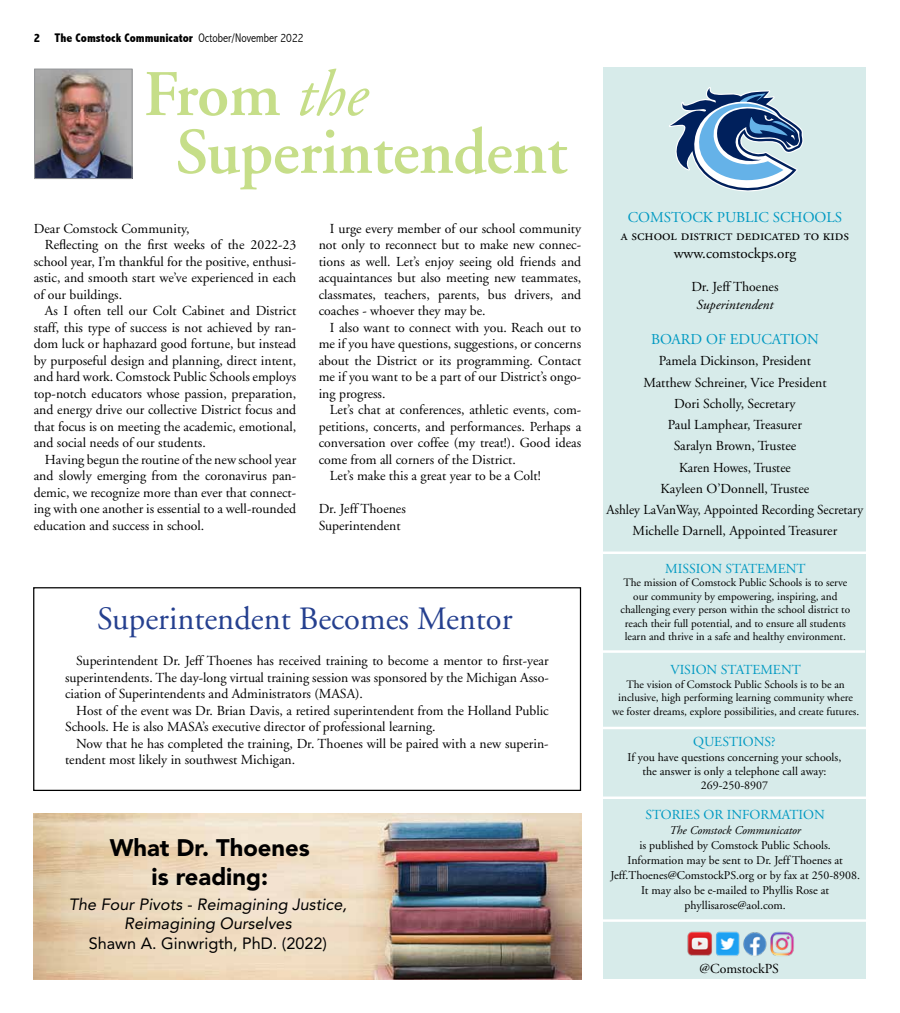
<style>
.page{position:relative;width:900px;height:1013px;background:#fff}
.page>*{position:absolute;margin:0;border:0;box-sizing:border-box;transform-origin:0 0}
.t1{font:600 64.88px/57.8px "Adobe Garamond";letter-spacing:-.005em;color:#c6de89}
.t2{font:32.5px "Adobe Garamond";color:#25408f}
.t3{font:900 23.75px/28.5px "Avenir";color:#000;text-align:center}
.t4{font:italic 16.25px/19.5px "Avenir";color:#000;text-align:center}
.t5{font:16.25px "Avenir";color:#000}
.t6{font:15px "Adobe Garamond";color:#0099c2}
.t7{font:15px "Adobe Garamond Regular SC";color:#000}
.t8{font:15px "Adobe Garamond";color:#000}
.t9{font:13.75px/16.5px "Adobe Garamond";color:#000;text-align:justify}
.t10{font:13.75px "Adobe Garamond";color:#0099c2}
.t11{font:italic 13.75px "Adobe Garamond";color:#000}
.t12{font:800 condensed 12.5px "Abadi";color:#000}
.t13{font:11.88px/15px "Adobe Garamond";color:#000;text-align:center}
.t14{font:italic 11.88px "Adobe Garamond";color:#000}
.t15{font:11.25px/13.5px "Adobe Garamond";color:#000;text-align:center}
.s1{font-weight:300}
.s2{font-weight:400;font-style:italic}
</style>
<div class="page">
<div style="left:604px;top:68px;width:262px;height:911px;background:#d7ebea"></div>
<hr style="left:598px;top:726px;width:273px;height:3px;background:#fff">
<hr style="left:595px;top:919px;width:277px;height:2px;background:#fff">
<hr style="left:597px;top:551px;width:273px;height:3px;background:#fff">
<hr style="left:589px;top:650px;width:276px;height:2px;background:#fff">
<hr style="left:596px;top:796px;width:273px;height:3px;background:#fff">
<img style="left:36px;top:71px;width:95px;height:106px">
<div style="left:34px;top:69px;width:99px;height:110px;border:1px solid #939598"></div>
<svg style="left:669px;top:87px;width:135px;height:105px"></svg>
<img style="left:687px;top:931px;width:107px;height:25px">
<img style="left:34px;top:813px;width:547px;height:166px">
<div style="left:33px;top:587px;width:548px;height:204px;border:1px solid #000"></div>
<p class="t12" style="left:34px;top:31px;width:271px">2 The Comstock Communicator <span class="s1">October/November 2022</span></p>
<h1 class="t1" style="left:176px;top:67px;width:393px;text-indent:-32px">From <span class="s2">the<br></span>Superintendent</h1>
<p class="t9" style="left:34px;top:220px;width:157px">Dear Comstock Community,</p>
<p class="t9" style="left:45px;top:237px;width:253px">Reflecting on the first weeks of the 2022-23</p>
<p class="t9" style="left:34px;top:253px;width:264px">school year, I’m thankful for the positive, enthusi-</p>
<p class="t9" style="left:34px;top:270px;width:264px">astic, and smooth start we’ve experienced in each</p>
<p class="t9" style="left:34px;top:286px;width:90px">of our buildings.</p>
<p class="t9" style="left:45px;top:303px;width:253px">As I often tell our Colt Cabinet and District</p>
<p class="t9" style="left:34px;top:319px;width:264px">staff, this type of success is not achieved by ran-</p>
<p class="t9" style="left:34px;top:336px;width:264px">dom luck or haphazard good fortune, but instead</p>
<p class="t9" style="left:34px;top:352px;width:264px">by purposeful design and planning, direct intent,</p>
<p class="t9" style="left:34px;top:369px;width:264px">and hard work. Comstock Public Schools employs</p>
<p class="t9" style="left:34px;top:385px;width:264px">top-notch educators whose passion, preparation,</p>
<p class="t9" style="left:34px;top:402px;width:264px">and energy drive our collective District focus and</p>
<p class="t9" style="left:34px;top:418px;width:264px">that focus is on meeting the academic, emotional,</p>
<p class="t9" style="left:34px;top:435px;width:174px">and social needs of our students.</p>
<p class="t9" style="left:45px;top:451px;width:253px">Having begun the routine of the new school year</p>
<p class="t9" style="left:34px;top:468px;width:264px">and slowly emerging from the coronavirus pan-</p>
<p class="t9" style="left:34px;top:484px;width:264px">demic, we recognize more than ever that connect-</p>
<p class="t9" style="left:34px;top:501px;width:264px">ing with one another is essential to a well-rounded</p>
<p class="t9" style="left:34px;top:517px;width:172px">education and success in school.</p>
<p class="t9" style="left:319px;top:220px;width:264px;text-indent:11px">I urge every member of our school community not only to reconnect but to make new connec&shy;tions as well. Let’s enjoy seeing old friends and acquaintances but also meeting new teammates, classmates, teachers, parents, bus drivers, and coaches - whoever they may be.</p>
<p class="t9" style="left:319px;top:319px;width:264px;text-indent:11px">I also want to connect with you. Reach out to me if you have questions, suggestions, or concerns about the District or its programming. Contact me if you want to be a part of our District’s ongo&shy;ing progress.</p>
<p class="t9" style="left:330px;top:402px;width:253px">Let’s chat at conferences, athletic events, com-</p>
<p class="t9" style="left:319px;top:418px;width:264px">petitions, concerts, and performances. Perhaps a</p>
<p class="t9" style="left:319px;top:435px;width:264px">conversation over coffee (my treat!). Good ideas</p>
<p class="t9" style="left:319px;top:451px;width:199px">come from all corners of the District.</p>
<p class="t9" style="left:330px;top:468px;width:212px">Let’s make this a great year to be a Colt!</p>
<p class="t9" style="left:319px;top:501px;width:89px">Dr. Jeff Thoenes<br>Superintendent</p>
<h2 class="t2" style="left:97px;top:601px;width:417px">Superintendent Becomes Mentor</h2>
<p class="t9" style="left:65px;top:653px;width:485px;text-indent:11px">Superintendent Dr. Jeff Thoenes has received training to become a mentor to first-year superintendents. The day-long virtual training session was sponsored by the Michigan Asso&shy;ciation of Superintendents and Administrators (MASA).</p>
<p class="t9" style="left:65px;top:702px;width:485px;text-indent:11px">Host of the event was Dr. Brian Davis, a retired superintendent from the Holland Public<br>Schools. He is also MASA’s executive director of professional learning.</p>
<p class="t9" style="left:65px;top:735px;width:485px;text-indent:11px">Now that he has completed the training, Dr. Thoenes will be paired with a new superin&shy;tendent most likely in southwest Michigan.</p>
<h3 class="t3" style="left:110px;top:833px;width:202px">What Dr. Thoenes is reading:</h3>
<p class="t4" style="left:69px;top:894px;width:279px">The Four Pivots - Reimagining Justice,<br>Reimagining Ourselves</p>
<p class="t5" style="left:89px;top:933px;width:240px">Shawn A. Ginwrigth, PhD. (2022)</p>
<p class="t6" style="left:628px;top:210px;width:216px">COMSTOCK PUBLIC SCHOOLS</p>
<p class="t7" style="left:621px;top:228px;width:230px">a school district dedicated to kids</p>
<p class="t8" style="left:674px;top:245px;width:124px">www.comstockps.org</p>
<p class="t9" style="left:691px;top:279px;width:89px">Dr. Jeff Thoenes</p>
<p class="t11" style="left:696px;top:297px;width:78px">Superintendent</p>
<p class="t6" style="left:651px;top:331px;width:169px">BOARD OF EDUCATION</p>
<p class="t9" style="left:607px;top:350px;width:258px;line-height:21.2px;text-align:center">Pamela Dickinson, President<br>Matthew Schreiner, Vice President<br>Dori Scholly, Secretary<br>Paul Lamphear, Treasurer<br>Saralyn Brown, Trustee<br>Karen Howes, Trustee<br>Kayleen O’Donnell, Trustee<br>Ashley LaVanWay, Appointed Recording Secretary<br>Michelle Darnell, Appointed Treasurer</p>
<p class="t10" style="left:665px;top:561px;width:142px">MISSION STATEMENT</p>
<p class="t15" style="left:621px;top:576px;width:231px">The mission of Comstock Public Schools is to serve our community by empowering, inspiring, and challenging every person within the school district to reach their full potential, and to ensure all students learn and thrive in a safe and healthy environment.</p>
<p class="t10" style="left:670px;top:662px;width:132px">VISION STATEMENT</p>
<p class="t15" style="left:612px;top:677px;width:249px">The vision of Comstock Public Schools is to be an inclusive, high performing learning community where we foster dreams, explore possibilities, and create futures.</p>
<p class="t10" style="left:693px;top:734px;width:84px">QUESTIONS?</p>
<p class="t13" style="left:628px;top:750px;width:215px;line-height:14.2px">If you have questions concerning your schools, the answer is only a telephone call away:<br>269-250-8907</p>
<p class="t10" style="left:645px;top:807px;width:181px">STORIES OR INFORMATION</p>
<p class="t14" style="left:669px;top:823px;width:133px">The Comstock Communicator</p>
<p class="t13" style="left:610px;top:838px;width:251px">is published by Comstock Public Schools.<br>Information may be sent to Dr. Jeff Thoenes at Jeff.Thoenes@ComstockPS.org or by fax at 250-8908.<br>It may also be e-mailed to Phyllis Rose at phyllisarose@aol.com.</p>
<p class="t9" style="left:700px;top:961px;width:81px">@ComstockPS</p>
</div>
